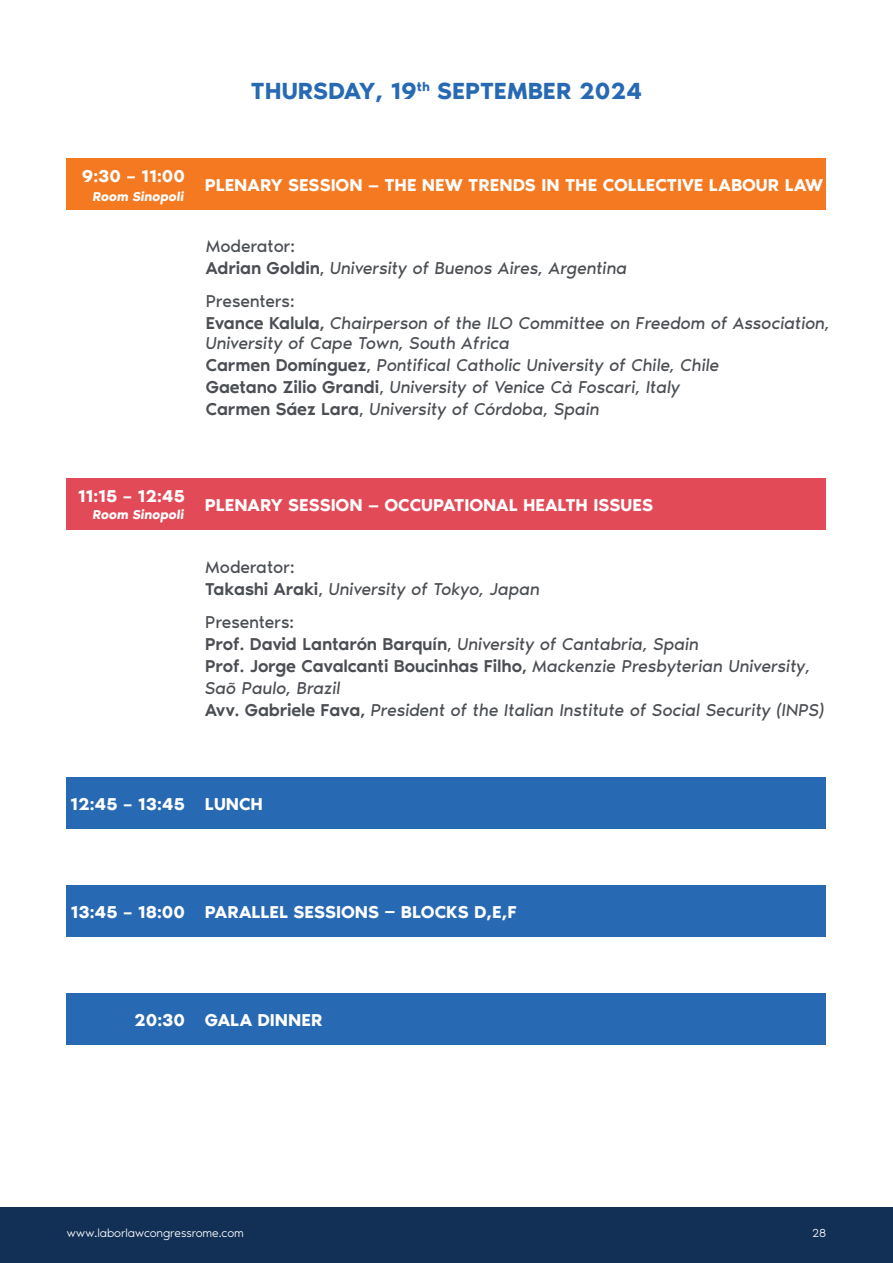
<style>
.page{position:relative;width:893px;height:1263px;background:#fff}
.page>*{position:absolute;margin:0;border:0;box-sizing:border-box;transform-origin:0 0}
.t1{font:600 24px "Noir Pro";color:#2869b3}
.t2{font:italic 17.7px/22px "Noir Pro";letter-spacing:-.01em;color:#4b4f54}
.t3{font:600 17.7px "Noir Pro";color:#fff}
.t4{font:italic 600 13.2px "Noir Pro";letter-spacing:-.01em;color:#fff}
.t5{font:300 12px "Noir Pro";letter-spacing:-.01em;color:#fff}
.s1{font-style:normal}
.s2{font-weight:500;font-style:normal}
</style>
<div class="page">
<div style="left:0;top:1208px;width:893px;height:55px;background:#123056"></div>
<div style="left:67px;top:777px;width:759px;height:52px;background:#2869b3"></div>
<div style="left:67px;top:885px;width:759px;height:51px;background:#2869b3"></div>
<div style="left:67px;top:993px;width:759px;height:51px;background:#2869b3"></div>
<div style="left:67px;top:158px;width:759px;height:52px;background:#f47921"></div>
<div style="left:67px;top:479px;width:759px;height:51px;background:#e24a57"></div>
<h1 class="t1" style="left:251px;top:72px;width:393px">THURSDAY, 19<sup>th</sup> SEPTEMBER 2024</h1>
<p class="t3" style="left:82px;top:162px;width:105px">9:30 – 11:00</p>
<p class="t4" style="left:93px;top:186px;width:93px">Room Sinopoli</p>
<p class="t3" style="left:205px;top:171px;width:620px">PLENARY SESSION — THE NEW TRENDS IN THE COLLECTIVE LABOUR LAW</p>
<p class="t2" style="left:206px;top:234px;width:423px"><span class="s1">Moderator:<br></span><span class="s2">Adrian Goldin</span><span class="s1">,</span> University of Buenos Aires, Argentina</p>
<p class="t2" style="left:206px;top:289px;width:626px"><span class="s1">Presenters:<br></span><span class="s2">Evance Kalula,</span> Chairperson of the ILO Committee on Freedom of Association,</p>
<p class="t2" style="left:206px;top:331px;width:515px">University of Cape Town, South Africa<br><span class="s2">Carmen Domínguez</span><span class="s1">,</span> Pontifical Catholic University of Chile, Chile <span class="s2">Gaetano Zilio Grandi</span><span class="s1">,</span> University of Venice Cà Foscari, Italy <span class="s2">Carmen Sáez Lara</span><span class="s1">,</span> University of Córdoba, Spain</p>
<p class="t3" style="left:78px;top:482px;width:109px">11:15 – 12:45</p>
<p class="t4" style="left:93px;top:505px;width:93px">Room Sinopoli</p>
<p class="t3" style="left:205px;top:491px;width:450px">PLENARY SESSION — OCCUPATIONAL HEALTH ISSUES</p>
<p class="t2" style="left:205px;top:555px;width:336px"><span class="s1">Moderator:<br></span><span class="s2">Takashi Araki</span><span class="s1">,</span> University of Tokyo, Japan</p>
<p class="t2" style="left:205px;top:610px;width:621px"><span class="s1">Presenters:<br></span><span class="s2">Prof. David Lantarón Barquín</span><span class="s1">,</span> University of Cantabria, Spain<br><span class="s2">Prof. Jorge Cavalcanti Boucinhas Filho,</span> Mackenzie Presbyterian University, Saõ Paulo, Brazil<br><span class="s2">Avv. Gabriele Fava,</span> President of the Italian Institute of Social Security (INPS)</p>
<p class="t3" style="left:70px;top:790px;width:194px">12:45 – 13:45 LUNCH</p>
<p class="t3" style="left:71px;top:898px;width:448px">13:45 – 18:00 PARALLEL SESSIONS — BLOCKS D,E,F</p>
<p class="t3" style="left:134px;top:1006px;width:190px">20:30 GALA DINNER</p>
<p class="t5" style="left:67px;top:1224px;width:179px">www.laborlawcongressrome.com</p>
<p class="t5" style="left:812px;top:1223px;width:16px">28</p>
</div>
